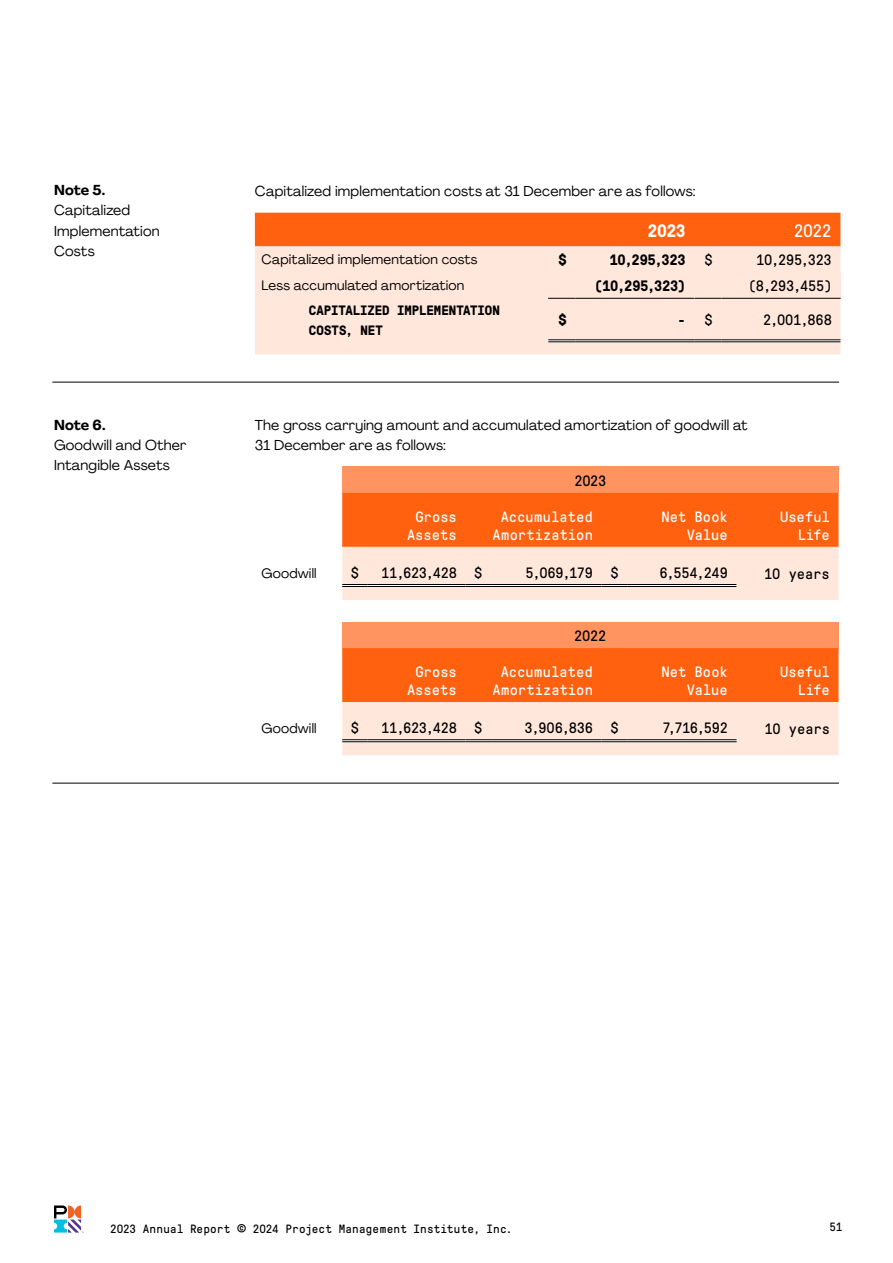
<style>
.page{position:relative;width:893px;height:1263px;background:#fff}
.page>*{position:absolute;margin:0;border:0;box-sizing:border-box;transform-origin:0 0}
.t1{font:700 18px "GT Pressura Mono";color:#fff}
.t2{font:18px "GT Pressura Mono";color:#fff}
.t3{font:15px "GT Pressura Mono";letter-spacing:-.015em;color:#000}
.t4{font:15px/18px "GT Pressura Mono";letter-spacing:.005em;color:#fff;text-align:center}
.t5{font:700 15px "GT Pressura Mono";letter-spacing:-.02em;color:#000}
.t6{font:14.25px/20.2px "Agrandir";letter-spacing:.01em;color:#000}
.t7{font:700 14.25px "Agrandir";letter-spacing:.005em;color:#000}
.t8{font:13.5px "Agrandir";letter-spacing:.01em;color:#000}
.t9{font:700 13.5px/19.5px "GT Pressura Mono";color:#000}
.t10{font:12px "GT Pressura Mono";letter-spacing:.015em;color:#000}
.s1{font-weight:400}
.s2{font-size:16.5px}
</style>
<div class="page">
<svg style="left:54px;top:1205px;width:30px;height:28px"></svg>
<hr style="left:52px;top:382px;width:787px;height:1px;background:#000">
<hr style="left:52px;top:783px;width:787px;height:1px;background:#000">
<div style="left:255px;top:213px;width:585px;height:33px;background:#ff610f"></div>
<div style="left:255px;top:246px;width:585px;height:108px;background:#ffe7db"></div>
<hr style="left:575px;top:339px;width:119px;height:3px;background:#fff">
<hr style="left:721px;top:339px;width:119px;height:3px;background:#fff">
<svg style="left:548px;top:339px;width:27px;height:3px"></svg>
<svg style="left:694px;top:339px;width:27px;height:3px"></svg>
<svg style="left:548px;top:272px;width:28px;height:27px"></svg>
<hr style="left:575px;top:298px;width:119px;height:1px;background:#000">
<svg style="left:694px;top:272px;width:28px;height:27px"></svg>
<svg style="left:840px;top:272px;width:1px;height:26px"></svg>
<hr style="left:721px;top:298px;width:120px;height:1px;background:#000">
<hr style="left:575px;top:339px;width:119px;height:1px;background:#000">
<hr style="left:575px;top:341px;width:119px;height:1px;background:#000">
<hr style="left:721px;top:339px;width:119px;height:1px;background:#000">
<hr style="left:721px;top:341px;width:119px;height:1px;background:#000">
<div style="left:342px;top:467px;width:496px;height:26px;background:#ff9461"></div>
<svg style="left:342px;top:493px;width:496px;height:107px;background:#fca171"></svg>
<hr style="left:627px;top:584px;width:109px;height:1px;background:#000">
<hr style="left:627px;top:586px;width:109px;height:1px;background:#000">
<div style="left:342px;top:622px;width:496px;height:26px;background:#ff9461"></div>
<svg style="left:342px;top:648px;width:496px;height:107px;background:#fba071"></svg>
<p class="t7" style="left:54px;top:181px;width:53px">Note 5.</p>
<p class="t6" style="left:54px;top:200px;width:107px">Capitalized<br>Implementation<br>Costs</p>
<p class="t7" style="left:54px;top:416px;width:53px">Note 6.</p>
<p class="t6" style="left:54px;top:435px;width:134px">Goodwill and Other<br>Intangible Assets</p>
<p class="t6" style="left:255px;top:180px;width:442px">Capitalized implementation costs at 31 December are as follows:</p>
<p class="t1" style="left:648px;top:221px;width:40px">2023</p>
<p class="t2" style="left:794px;top:221px;width:40px">2022</p>
<p class="t8" style="left:262px;top:251px;width:217px">Capitalized implementation costs</p>
<p class="t5" style="left:558px;top:252px;width:10px">$</p>
<p class="t5" style="left:609px;top:252px;width:105px">10,295,323 <span class="s1">$</span></p>
<p class="t3" style="left:756px;top:252px;width:77px">10,295,323</p>
<p class="t8" style="left:262px;top:277px;width:204px">Less accumulated amortization</p>
<p class="t5" style="left:594px;top:278px;width:93px">(10,295,323)</p>
<p class="t3" style="left:749px;top:278px;width:85px">(8,293,455)</p>
<p class="t9" style="left:309px;top:301px;width:192px">CAPITALIZED IMPLEMENTATION<br>COSTS, NET</p>
<p class="t5" style="left:559px;top:312px;width:10px">$</p>
<p class="t5" style="left:678px;top:312px;width:37px">- <span class="s1">$</span></p>
<p class="t3" style="left:763px;top:312px;width:70px">2,001,868</p>
<p class="t6" style="left:255px;top:414px;width:494px">The gross carrying amount and accumulated amortization of goodwill at<br>31 December are as follows:</p>
<p class="t3" style="left:574px;top:473px;width:34px">2023</p>
<p class="t4" style="left:407px;top:508px;width:51px">Gross<br>Assets</p>
<p class="t4" style="left:492px;top:508px;width:102px">Accumulated<br>Amortization</p>
<p class="t4" style="left:661px;top:508px;width:68px;text-align:right">Net Book<br>Value</p>
<p class="t4" style="left:780px;top:508px;width:51px;text-align:right">Useful<br>Life</p>
<p class="t8" style="left:262px;top:565px;width:56px">Goodwill</p>
<p class="t3" style="left:351px;top:565px;width:10px">$</p>
<p class="t3" style="left:381px;top:565px;width:103px">11,623,428 $</p>
<p class="t3" style="left:525px;top:565px;width:95px">5,069,179 $</p>
<p class="t3" style="left:659px;top:565px;width:70px">6,554,249</p>
<p class="t3" style="left:764px;top:565px;width:67px">10 years</p>
<p class="t3" style="left:574px;top:628px;width:34px">2022</p>
<p class="t4" style="left:407px;top:663px;width:51px">Gross<br>Assets</p>
<p class="t4" style="left:492px;top:663px;width:102px">Accumulated<br>Amortization</p>
<p class="t4" style="left:661px;top:663px;width:68px;text-align:right">Net Book<br>Value</p>
<p class="t4" style="left:780px;top:663px;width:51px;text-align:right">Useful<br>Life</p>
<p class="t8" style="left:262px;top:720px;width:56px">Goodwill</p>
<p class="t3" style="left:351px;top:720px;width:10px">$</p>
<p class="t3" style="left:381px;top:720px;width:103px">11,623,428 $</p>
<p class="t3" style="left:525px;top:720px;width:96px">3,906,836 $</p>
<p class="t3" style="left:662px;top:720px;width:67px">7,716,592</p>
<p class="t3" style="left:764px;top:721px;width:67px">10 years</p>
<p class="t10" style="left:110px;top:1222px;width:404px">2023 Annual Report <span class="s2">©</span> 2024 Project Management Institute, Inc.</p>
<p class="t10" style="left:829px;top:1220px;width:14px">51</p>
</div>
